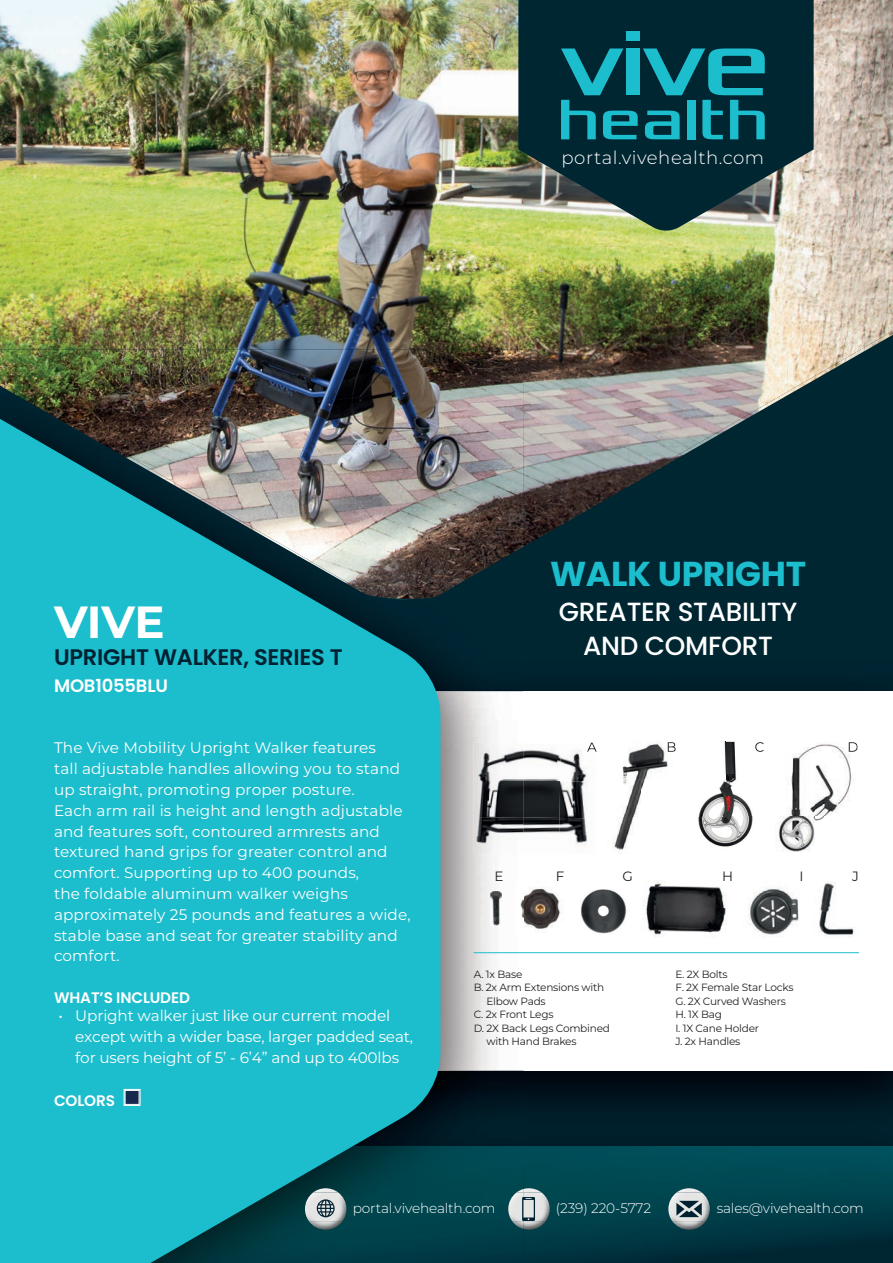
<style>
.page{position:relative;width:893px;height:1263px;background:#002632}
.page>*{position:absolute;margin:0;border:0;box-sizing:border-box;transform-origin:0 0}
.t1{font:700 45px "Montserrat";color:#fff}
.t2{font:700 34.5px "Poppins";letter-spacing:-.01em;color:#1cbdcd}
.t3{font:500 26.25px/34.5px "Poppins";letter-spacing:-.01em;color:#fff;text-align:center}
.t4{font:600 22.5px "Poppins";letter-spacing:-.01em;color:#002131}
.t5{font:300 18.15px "Montserrat";letter-spacing:.03em;color:#fff}
.t6{font:600 18px "Poppins";letter-spacing:-.01em;color:#fff}
.t7{font:15.3px/20.9px "Montserrat";letter-spacing:.01em;color:#fff}
.t8{font:15.3px/20.9px "Montserrat";letter-spacing:-.01em;color:#fff}
.t9{font:600 15.3px "Poppins";letter-spacing:-.01em;color:#fff}
.t10{font:300 13.65px "Montserrat";letter-spacing:-.01em;color:#fff}
.t11{font:13.5px "Montserrat";color:#231f20}
.t12{font:10.5px/13.5px "Montserrat";letter-spacing:-.02em;color:#231f20}
</style>
<div class="page">
<img style="left:523px;top:1165px;width:370px;height:98px">
<img style="left:523px;top:1070px;width:370px;height:95px">
<div style="left:363px;top:691px;width:530px;height:379px;background:#fff"></div>
<img style="left:440px;top:1165px;width:83px;height:98px">
<img style="left:440px;top:666px;width:83px;height:499px">
<img style="left:440px;top:691px;width:83px;height:379px">
<svg style="left:0;top:443px;width:440px;height:820px;background:#19b0be"></svg>
<img style="left:523px;top:1188px;width:18px;height:4px">
<img style="left:523px;top:1221px;width:23px;height:9px">
<img style="left:508px;top:1192px;width:42px;height:29px">
<img style="left:677px;top:1188px;width:24px;height:4px">
<img style="left:672px;top:1221px;width:34px;height:9px">
<img style="left:668px;top:1192px;width:42px;height:29px">
<svg style="left:676px;top:1201px;width:26px;height:16px"></svg>
<svg style="left:512px;top:1189px;width:23px;height:40px"></svg>
<img style="left:313px;top:1188px;width:25px;height:4px">
<img style="left:309px;top:1221px;width:33px;height:9px">
<img style="left:305px;top:1192px;width:41px;height:29px">
<svg style="left:317px;top:1199px;width:18px;height:18px"></svg>
<svg style="left:124px;top:1089px;width:17px;height:17px"></svg>
<div style="left:125px;top:1090px;width:14px;height:15px;border:1px solid #fff"></div>
<img style="left:221px;top:533px;width:40px;height:23px">
<img style="left:145px;top:473px;width:12px;height:39px">
<img style="left:69px;top:443px;width:35px;height:26px">
<img style="left:0;top:0;width:314px;height:241px">
<img style="left:314px;top:0;width:315px;height:245px">
<img style="left:629px;top:0;width:264px;height:297px">
<img style="left:0;top:241px;width:525px;height:108px">
<img style="left:523px;top:245px;width:107px;height:299px">
<img style="left:628px;top:296px;width:160px;height:151px">
<img style="left:787px;top:297px;width:106px;height:95px">
<img style="left:523px;top:395px;width:1px;height:50px">
<img style="left:628px;top:446px;width:65px;height:38px">
<img style="left:261px;top:349px;width:262px;height:250px">
<img style="left:157px;top:349px;width:105px;height:184px">
<img style="left:104px;top:349px;width:53px;height:124px">
<img style="left:0;top:349px;width:105px;height:94px">
<svg style="left:518px;top:0;width:296px;height:232px"></svg>
<div style="left:626px;top:31px;width:14px;height:10px;background:#1cbdcd"></div>
<svg style="left:561px;top:48px;width:204px;height:91px"></svg>
<hr style="left:474px;top:952px;width:385px;height:1px;background:#1cbdcd">
<img style="left:474px;top:743px;width:120px;height:37px">
<img style="left:474px;top:780px;width:112px;height:37px">
<img style="left:474px;top:817px;width:114px;height:37px">
<svg style="left:587px;top:745px;width:9px;height:7px"></svg>
<img style="left:613px;top:742px;width:55px;height:112px">
<svg style="left:668px;top:742px;width:7px;height:10px"></svg>
<img style="left:698px;top:742px;width:55px;height:105px">
<svg style="left:755px;top:742px;width:9px;height:10px"></svg>
<img style="left:775px;top:742px;width:77px;height:110px">
<svg style="left:849px;top:742px;width:7px;height:10px"></svg>
<img style="left:490px;top:891px;width:12px;height:34px">
<img style="left:580px;top:889px;width:47px;height:45px">
<img style="left:748px;top:887px;width:51px;height:50px">
<img style="left:646px;top:880px;width:81px;height:56px">
<img style="left:819px;top:881px;width:35px;height:56px">
<img style="left:516px;top:881px;width:46px;height:57px">
<p class="t5" style="left:561px;top:145px;width:204px">portal.vivehealth.com</p>
<h1 class="t1" style="left:54px;top:592px;width:112px">VIVE</h1>
<h3 class="t4" style="left:54px;top:644px;width:290px">UPRIGHT WALKER, SERIES T</h3>
<p class="t6" style="left:54px;top:675px;width:115px">MOB1055BLU</p>
<p class="t7" style="left:54px;top:737px;width:358px">The Vive Mobility Upright Walker features<br>tall adjustable handles allowing you to stand up straight, promoting proper posture.<br>Each arm rail is height and length adjustable and features soft, contoured armrests and textured hand grips for greater control and comfort. Supporting up to 400 pounds,<br>the foldable aluminum walker weighs approximately 25 pounds and features a wide, stable base and seat for greater stability and comfort.</p>
<p class="t9" style="left:54px;top:989px;width:137px">WHAT’S INCLUDED</p>
<p class="t8" style="left:75px;top:1005px;width:339px;text-indent:-17px">• Upright walker just like our current model except with a wider base, larger padded seat, for users height of 5’ - 6’4” and up to 400lbs</p>
<p class="t9" style="left:54px;top:1092px;width:62px">COLORS</p>
<h2 class="t2" style="left:550px;top:554px;width:258px">WALK UPRIGHT</h2>
<h3 class="t3" style="left:559px;top:594px;width:240px">GREATER STABILITY<br>AND COMFORT</h3>
<p class="t11" style="left:587px;top:738px;width:11px">A</p>
<p class="t11" style="left:847px;top:738px;width:13px">D</p>
<p class="t11" style="left:494px;top:867px;width:11px">E</p>
<p class="t11" style="left:556px;top:867px;width:10px">F</p>
<p class="t11" style="left:623px;top:867px;width:12px">G</p>
<p class="t11" style="left:722px;top:867px;width:12px">H</p>
<p class="t11" style="left:799px;top:867px;width:6px">I</p>
<p class="t11" style="left:852px;top:867px;width:8px">J</p>
<p class="t12" style="left:474px;top:967px;width:50px">A. 1x Base</p>
<p class="t12" style="left:474px;top:980px;width:132px">B. 2x Arm Extensions with</p>
<p class="t12" style="left:486px;top:994px;width:61px">Elbow Pads</p>
<p class="t12" style="left:474px;top:1007px;width:81px">C. 2x Front Legs</p>
<p class="t12" style="left:474px;top:1021px;width:138px">D. 2X Back Legs Combined</p>
<p class="t12" style="left:486px;top:1034px;width:92px">with Hand Brakes</p>
<p class="t12" style="left:675px;top:967px;width:120px">E. 2X Bolts<br>F. 2X Female Star Locks<br>G. 2X Curved Washers<br>H. 1X Bag<br>I. 1X Cane Holder<br>J. 2x Handles</p>
<p class="t10" style="left:353px;top:1199px;width:144px">portal.vivehealth.com</p>
<p class="t10" style="left:556px;top:1199px;width:97px">(239) 220-5772</p>
<p class="t10" style="left:717px;top:1199px;width:149px">sales@vivehealth.com</p>
</div>
